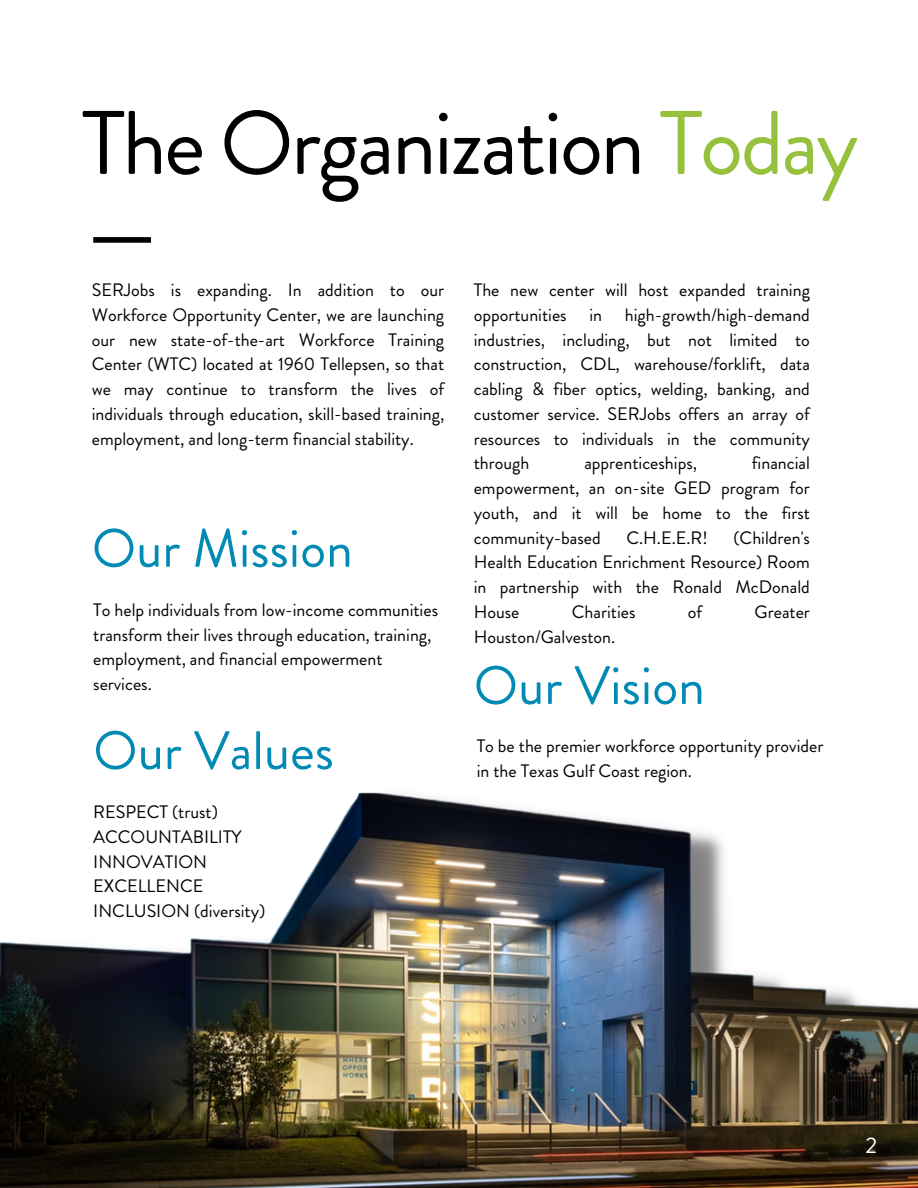
<style>
.page{position:relative;width:918px;height:1188px;background:#fff}
.page>*{position:absolute;margin:0;border:0;box-sizing:border-box;transform-origin:0 0}
.t1{font:90px "Brandon Grotesque";letter-spacing:-.03em;color:#000}
.t2{font:54px "Brandon Grotesque";color:#008ab4}
.t3{font:22.5px "Brandon Grotesque";color:#fff}
.t4{font:18px/24.8px "Brandon Grotesque";color:#000;text-align:justify}
.s1{color:#95c13d}
</style>
<div class="page">
<img style="left:0;top:792px;width:918px;height:396px">
<div style="left:93px;top:237px;width:58px;height:6px;background:#000"></div>
<p class="t1" style="left:82px;top:79px;width:778px">The Organization <span class="s1">Today</span></p>
<p class="t4" style="left:92px;top:278px;width:354px">SERJobs is expanding. In addition to our Workforce Opportunity Center, we are launching our new state-of-the-art Workforce Training Center (WTC) located at 1960 Tellepsen, so that we may continue to transform the lives of individuals through education, skill-based training, employment, and long-term financial stability.</p>
<p class="t4" style="left:474px;top:278px;width:338px">The new center will host expanded training opportunities</p>
<p class="t4" style="left:474px;top:302px;width:338px;text-indent:151px">high-growth/high-demand industries, including, but not limited to construction, CDL, warehouse/forklift, data cabling &amp; fiber optics, welding, banking, and customer service. SERJobs offers an array of resources to individuals in the community through</p>
<p class="t4" style="left:589px;top:302px;width:14px">in</p>
<p class="t4" style="left:474px;top:451px;width:338px;text-indent:278px">financial empowerment, an on-site GED program for youth, and it will be home to the first community-based</p>
<p class="t4" style="left:584px;top:451px;width:114px">apprenticeships,</p>
<p class="t2" style="left:92px;top:510px;width:263px">Our Mission</p>
<p class="t4" style="left:93px;top:597px;width:346px;text-align:left">To help individuals from low-income communities transform their lives through education, training, employment, and financial empowerment services.</p>
<p class="t2" style="left:93px;top:712px;width:242px">Our Values</p>
<p class="t4" style="left:93px;top:800px;width:126px">RESPECT (trust)</p>
<p class="t4" style="left:93px;top:824px;width:150px">ACCOUNTABILITY</p>
<p class="t4" style="left:93px;top:849px;width:115px">INNOVATION</p>
<p class="t4" style="left:93px;top:874px;width:112px">EXCELLENCE</p>
<p class="t4" style="left:93px;top:899px;width:174px">INCLUSION (diversity)</p>
<p class="t4" style="left:474px;top:525px;width:338px;text-indent:260px">(Children's Health Education Enrichment Resource) Room in partnership with the Ronald McDonald House</p>
<p class="t4" style="left:626px;top:525px;width:83px">C.H.E.E.R!</p>
<p class="t4" style="left:572px;top:599px;width:65px">Charities</p>
<p class="t4" style="left:688px;top:599px;width:16px">of</p>
<p class="t4" style="left:755px;top:599px;width:57px">Greater</p>
<p class="t4" style="left:474px;top:624px;width:143px">Houston/Galveston.</p>
<p class="t2" style="left:474px;top:647px;width:233px">Our Vision</p>
<p class="t4" style="left:477px;top:733px;width:348px">To be the premier workforce opportunity provider in the Texas Gulf Coast region.</p>
<p class="t3" style="left:866px;top:1130px;width:13px">2</p>
</div>
